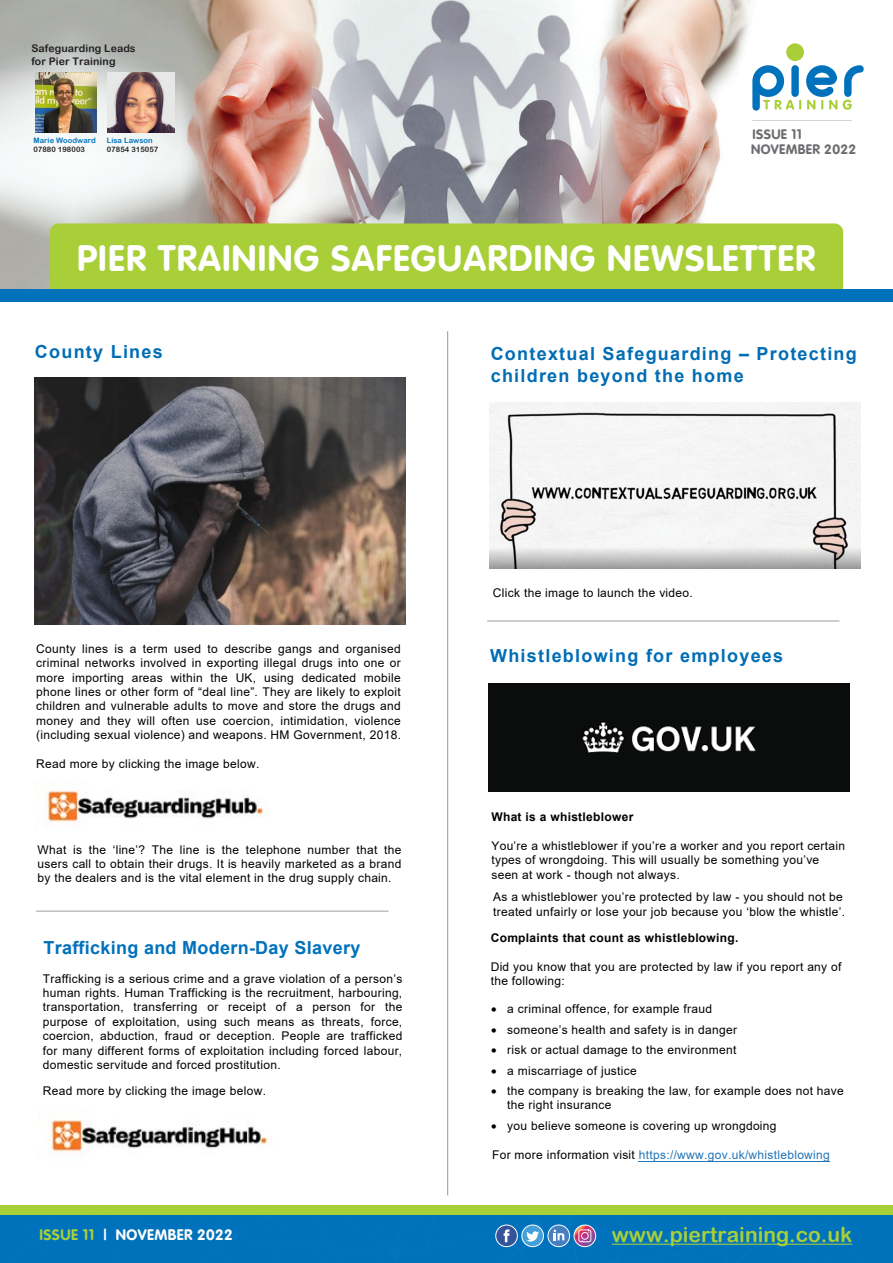
<style>
.page{position:relative;width:893px;height:1263px;background:#fff}
.page>*{position:absolute;margin:0;border:0;box-sizing:border-box;transform-origin:0 0}
.t1{font:700 36px "VAG Rounded";letter-spacing:.035em;color:#fff}
.t2{font:21px "Arial Rounded MT Bold";color:#a9cf38}
.t3{font:700 18px/21.6px "Arial";letter-spacing:.07em;color:#006db5}
.t4{font:700 18px "Arial";letter-spacing:.015em;color:#0071bc}
.t5{font:700 18px "Arial";letter-spacing:.07em;color:#006db5}
.t6{font:15px "VAG Rounded Bold";letter-spacing:.025em;color:#fff}
.t7{font:13.5px "VAG Rounded Bold";letter-spacing:.025em;color:#6c6d70}
.t8{font:700 13.5px "VAG Rounded";letter-spacing:.025em;color:#6c6d70}
.t9{font:12px/14.4px "Arial";letter-spacing:.025em;color:#000;text-align:justify}
.t10{font:12px/14.4px "Arial";letter-spacing:.025em;color:#000}
.t11{font:12px "Arial";letter-spacing:.025em;color:#2074b8}
.t12{font:700 12px "Arial";letter-spacing:.025em;color:#000}
.t13{font:10.5px/12.6px "Arial Rounded MT Bold";letter-spacing:.01em;color:#231f20}
.t14{font:7.5px "Arial Rounded MT Bold";letter-spacing:.01em;color:#0072bc}
.t15{font:7.5px "Arial Rounded MT Bold";letter-spacing:.01em;color:#231f20}
.s1{font-family:"VAG Rounded Bold";font-weight:400}
.s2{font-family:"VAG Rounded";font-weight:700}
.s3{font-family:"VAG Rounded";font-weight:700;color:#a9cf38}
.s4{color:#a9cf38}
.s5{color:#000}
</style>
<div class="page">
<img style="left:0;top:0;width:844px;height:289px">
<div style="left:856px;top:1214px;width:37px;height:49px;background:#0072bc"></div>
<div style="left:0;top:1214px;width:856px;height:49px;background:#0072bc"></div>
<div style="left:6px;top:1214px;width:65px;height:49px;background:#0072bc"></div>
<svg style="left:113px;top:1251px;width:5px;height:12px"></svg>
<div style="left:194px;top:1214px;width:114px;height:49px;background:#0072bc"></div>
<img style="left:379px;top:1251px;width:48px;height:12px">
<img style="left:307px;top:1243px;width:26px;height:20px">
<img style="left:116px;top:1214px;width:15px;height:38px">
<img style="left:386px;top:1220px;width:42px;height:32px">
<svg style="left:407px;top:1214px;width:9px;height:7px"></svg>
<div style="left:50px;top:223px;width:793px;height:74px;background:#a9cf38;border-radius:9px"></div>
<div style="left:0;top:289px;width:893px;height:13px;background:#0072bc"></div>
<div style="left:786px;top:43px;width:18px;height:18px;background:#a9cf38;border-radius:50%"></div>
<svg style="left:843px;top:65px;width:21px;height:45px"></svg>
<svg style="left:752px;top:65px;width:85px;height:46px"></svg>
<hr style="left:752px;top:120px;width:100px;height:1px;background:#d1d2d4">
<hr style="left:447px;top:331px;width:1px;height:864px;background:#939598">
<hr style="left:612px;top:1244px;width:240px;height:1px;background:#a9cf38">
<div style="left:496px;top:1225px;width:21px;height:21px;background:#355398;border-radius:50%"></div>
<div style="left:495px;top:1225px;width:23px;height:22px;border:1px solid #fff;border-radius:50%"></div>
<svg style="left:504px;top:1229px;width:6px;height:13px"></svg>
<div style="left:522px;top:1225px;width:21px;height:21px;background:#44a0d8;border-radius:50%"></div>
<div style="left:521px;top:1225px;width:23px;height:22px;border:1px solid #fff;border-radius:50%"></div>
<svg style="left:526px;top:1231px;width:13px;height:10px"></svg>
<svg style="left:548px;top:1225px;width:22px;height:21px"></svg>
<div style="left:548px;top:1225px;width:22px;height:22px;border:1px solid #fff;border-radius:50%"></div>
<svg style="left:553px;top:1229px;width:11px;height:11px"></svg>
<svg style="left:574px;top:1225px;width:22px;height:22px"></svg>
<div style="left:574px;top:1225px;width:22px;height:22px;border:1px solid #fff;border-radius:50%"></div>
<svg style="left:578px;top:1229px;width:13px;height:13px"></svg>
<div style="left:0;top:1205px;width:893px;height:9px;background:#a9cf38"></div>
<img style="left:36px;top:72px;width:61px;height:61px">
<img style="left:107px;top:73px;width:68px;height:59px">
<hr style="left:639px;top:1161px;width:191px;height:1px;background:#2074b8">
<hr style="left:36px;top:911px;width:353px;height:1px;background:#939598">
<div style="left:489px;top:683px;width:361px;height:109px;background:#0b0d0d"></div>
<hr style="left:487px;top:620px;width:352px;height:1px;background:#939598">
<img style="left:34px;top:377px;width:371px;height:247px">
<img style="left:34px;top:781px;width:234px;height:47px">
<img style="left:39px;top:1110px;width:233px;height:48px">
<img style="left:489px;top:403px;width:371px;height:166px">
<p class="t13" style="left:31px;top:42px;width:106px">Safeguarding Leads for Pier Training</p>
<p class="t14" style="left:33px;top:136px;width:64px">Marie Woodward</p>
<p class="t15" style="left:33px;top:145px;width:53px">07880 198003</p>
<p class="t14" style="left:107px;top:136px;width:47px">Lisa Lawson</p>
<p class="t15" style="left:107px;top:145px;width:53px">07854 315057</p>
<p class="t8" style="left:753px;top:126px;width:51px">ISSUE 1<span class="s1">1</span></p>
<p class="t7" style="left:751px;top:141px;width:107px">NOVEMBER <span class="s2">2022</span></p>
<h1 class="t1" style="left:77px;top:237px;width:740px">PIER TRAINING SAFEGUARDING NEWSLETTER</h1>
<h3 class="t3" style="left:35px;top:341px;width:129px">County Lines</h3>
<p class="t9" style="left:36px;top:641px;width:366px">County lines is a term used to describe gangs and organised criminal networks involved in exporting illegal drugs into one or more importing areas within the UK, using dedicated mobile phone lines or other form of “deal line”. They are likely to exploit children and vulnerable adults to move and store the drugs and money and they will often use coercion, intimidation, violence (including sexual violence) and weapons. HM Government, 2018.</p>
<p class="t9" style="left:36px;top:756px;width:225px">Read more by clicking the image below.</p>
<p class="t9" style="left:38px;top:842px;width:365px">What is the ‘line’? The line is the telephone number that the users call to obtain their drugs. It is heavily marketed as a brand by the dealers and is the vital element in the drug supply chain.</p>
<h3 class="t4" style="left:43px;top:935px;width:318px">Trafficking and Modern-Day Slavery</h3>
<p class="t9" style="left:43px;top:971px;width:361px">Trafficking is a serious crime and a grave violation of a person’s human rights. Human Trafficking is the recruitment, harbouring, transportation, transferring or receipt of a person for the purpose of exploitation, using such means as threats, force, coercion, abduction, fraud or deception. People are trafficked for many different forms of exploitation including forced labour, domestic servitude and forced prostitution.</p>
<p class="t10" style="left:43px;top:1084px;width:225px">Read more by clicking the image below.</p>
<p class="t6" style="left:40px;top:1226px;width:195px"><span class="s3">ISSUE 1</span><span class="s4">1</span> <span class="s2">|</span> NOVEMBER <span class="s2">2022</span></p>
<h3 class="t3" style="left:491px;top:343px;width:368px">Contextual Safeguarding – Protecting children beyond the home</h3>
<p class="t9" style="left:493px;top:585px;width:201px">Click the image to launch the video.</p>
<h3 class="t5" style="left:490px;top:643px;width:295px">Whistleblowing for employees</h3>
<p class="t12" style="left:491px;top:808px;width:143px">What is a whistleblower</p>
<p class="t9" style="left:491px;top:838px;width:355px;text-align:left">You’re a whistleblower if you’re a worker and you report certain types of wrongdoing. This will usually be something you’ve seen at work - though not always.</p>
<p class="t9" style="left:493px;top:890px;width:354px">As a whistleblower you’re protected by law - you should not be treated unfairly or lose your job because you ‘blow the whistle’.</p>
<p class="t12" style="left:491px;top:929px;width:249px">Complaints that count as whistleblowing.</p>
<p class="t9" style="left:491px;top:959px;width:352px">Did you know that you are protected by law if you report any of the following:</p>
<p class="t10" style="left:491px;top:1002px;width:222px">• a criminal offence, for example fraud</p>
<p class="t10" style="left:491px;top:1022px;width:247px">• someone’s health and safety is in danger</p>
<p class="t10" style="left:491px;top:1043px;width:247px">• risk or actual damage to the environment</p>
<p class="t10" style="left:491px;top:1063px;width:147px">• a miscarriage of justice</p>
<p class="t10" style="left:507px;top:1083px;width:338px;text-indent:-16px">• the company is breaking the law, for example does not have the right insurance</p>
<p class="t10" style="left:491px;top:1118px;width:287px">• you believe someone is covering up wrongdoing</p>
<p class="t11" style="left:492px;top:1147px;width:339px"><span class="s5">For more information visit</span> https://www.gov.uk/whistleblowing</p>
<h2 class="t2" style="left:612px;top:1222px;width:242px">www.piertraining.co.uk</h2>
</div>
